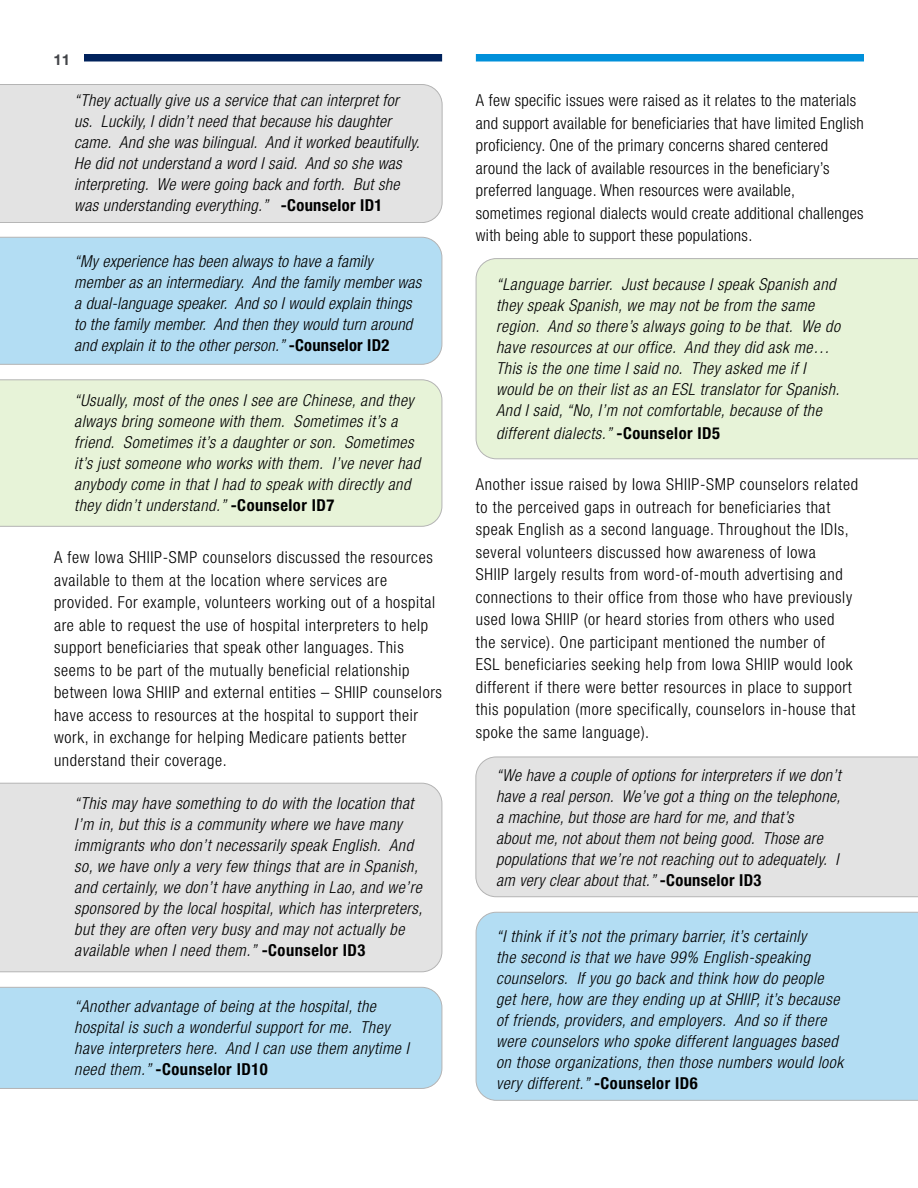
<style>
.page{position:relative;width:918px;height:1188px;background:#fff}
.page>*{position:absolute;margin:0;border:0;box-sizing:border-box;transform-origin:0 0}
.BODY_QUOTE{font:italic 300 condensed 16.5px/21px "Helvetica Neue LT Std";letter-spacing:.03em;color:#000}
.Body_Copy{font:300 condensed 16.5px/22.5px "Helvetica Neue LT Std";letter-spacing:.04em;color:#000}
.Body_Copy-2{font:300 condensed 16.5px/22.5px "Helvetica Neue LT Std";letter-spacing:.02em;color:#000}
.t1{font:700 15px "Helvetica Neue";color:#424448}
.s1{font-weight:700;font-style:normal}
</style>
<div class="page">
<div style="left:84px;top:54px;width:358px;height:8px;background:#00225c"></div>
<div style="left:476px;top:54px;width:388px;height:8px;background:#0090da"></div>
<div style="left:476px;top:757px;width:442px;height:140px;background:#e3e3e3"></div>
<div style="left:476px;top:912px;width:442px;height:189px;background:#b3ddf3"></div>
<div style="left:476px;top:258px;width:442px;height:201px;background:#e7f3d8"></div>
<div style="left:0;top:987px;width:442px;height:102px;background:#b3ddf3"></div>
<div style="left:0;top:783px;width:442px;height:189px;background:#e3e3e3"></div>
<div style="left:0;top:379px;width:442px;height:148px;background:#e7f3d8"></div>
<div style="left:0;top:237px;width:442px;height:128px;background:#b3ddf3"></div>
<div style="left:0;top:84px;width:442px;height:139px;background:#e3e3e3"></div>
<p class="t1" style="left:53px;top:48px;width:18px">11</p>
<p class="BODY_QUOTE" style="left:74px;top:90px;width:347px">“They actually give us a service that can interpret for us. Luckily, I didn’t need that because his daughter came. And she was bilingual. And it worked beautifully.<br>He did not understand a word I said. And so she was interpreting. We were going back and forth. But she was understanding everything.” <span class="s1">-Counselor ID1</span></p>
<p class="BODY_QUOTE" style="left:74px;top:251px;width:348px">“My experience has been always to have a family member as an intermediary. And the family member was a dual-language speaker. And so I would explain things to the family member. And then they would turn around and explain it to the other person.” <span class="s1">-Counselor ID2</span></p>
<p class="BODY_QUOTE" style="left:74px;top:390px;width:347px">“Usually, most of the ones I see are Chinese, and they always bring someone with them. Sometimes it’s a friend. Sometimes it’s a daughter or son. Sometimes it’s just someone who works with them. I’ve never had anybody come in that I had to speak with directly and they didn’t understand.” <span class="s1">-Counselor ID7</span></p>
<p class="Body_Copy" style="left:54px;top:546px;width:390px">A few Iowa SHIIP-SMP counselors discussed the resources available to them at the location where services are provided. For example, volunteers working out of a hospital are able to request the use of hospital interpreters to help support beneficiaries that speak other languages. This seems to be part of the mutually beneficial relationship between Iowa SHIIP and external entities – SHIIP counselors have access to resources at the hospital to support their work, in exchange for helping Medicare patients better understand their coverage.</p>
<p class="BODY_QUOTE" style="left:74px;top:793px;width:350px">“This may have something to do with the location that I’m in, but this is a community where we have many immigrants who don’t necessarily speak English. And so, we have only a very few things that are in Spanish, and certainly, we don’t have anything in Lao, and we’re sponsored by the local hospital, which has interpreters, but they are often very busy and may not actually be available when I need them.” <span class="s1">-Counselor ID3</span></p>
<p class="BODY_QUOTE" style="left:74px;top:996px;width:336px">“Another advantage of being at the hospital, the hospital is such a wonderful support for me. They have interpreters here. And I can use them anytime I need them.” <span class="s1">-Counselor ID10</span></p>
<p class="Body_Copy-2" style="left:476px;top:89px;width:390px">A few specific issues were raised as it relates to the materials and support available for beneficiaries that have limited English proficiency. One of the primary concerns shared centered around the lack of available resources in the beneficiary’s preferred language. When resources were available, sometimes regional dialects would create additional challenges with being able to support these populations.</p>
<p class="BODY_QUOTE" style="left:496px;top:274px;width:345px">“Language barrier. Just because I speak Spanish and they speak Spanish, we may not be from the same region. And so there’s always going to be that. We do have resources at our office. And they did ask me… This is the one time I said no. They asked me if I would be on their list as an ESL translator for Spanish.<br>And I said, “No, I’m not comfortable, because of the</p>
<p class="BODY_QUOTE" style="left:496px;top:423px;width:226px">different dialects.” <span class="s1">-Counselor ID5</span></p>
<p class="Body_Copy" style="left:476px;top:473px;width:384px">Another issue raised by Iowa SHIIP-SMP counselors related to the perceived gaps in outreach for beneficiaries that speak English as a second language. Throughout the IDIs, several volunteers discussed how awareness of Iowa<br>SHIIP largely results from word-of-mouth advertising and connections to their office from those who have previously used Iowa SHIIP (or heard stories from others who used the service). One participant mentioned the number of<br>ESL beneficiaries seeking help from Iowa SHIIP would look different if there were better resources in place to support this population (more specifically, counselors in-house that spoke the same language).</p>
<p class="BODY_QUOTE" style="left:496px;top:765px;width:346px">“We have a couple of options for interpreters if we don’t have a real person. We’ve got a thing on the telephone, a machine, but those are hard for me, and that’s<br>about me, not about them not being good. Those are populations that we’re not reaching out to adequately. I am very clear about that.” <span class="s1">-Counselor ID3</span></p>
<p class="BODY_QUOTE" style="left:496px;top:926px;width:348px">“I think if it’s not the primary barrier, it’s certainly<br>the second is that we have 99% English-speaking counselors. If you go back and think how do people get here, how are they ending up at SHIIP, it’s because of friends, providers, and employers. And so if there were counselors who spoke different languages based on those organizations, then those numbers would look very different.” <span class="s1">-Counselor ID6</span></p>
</div>
